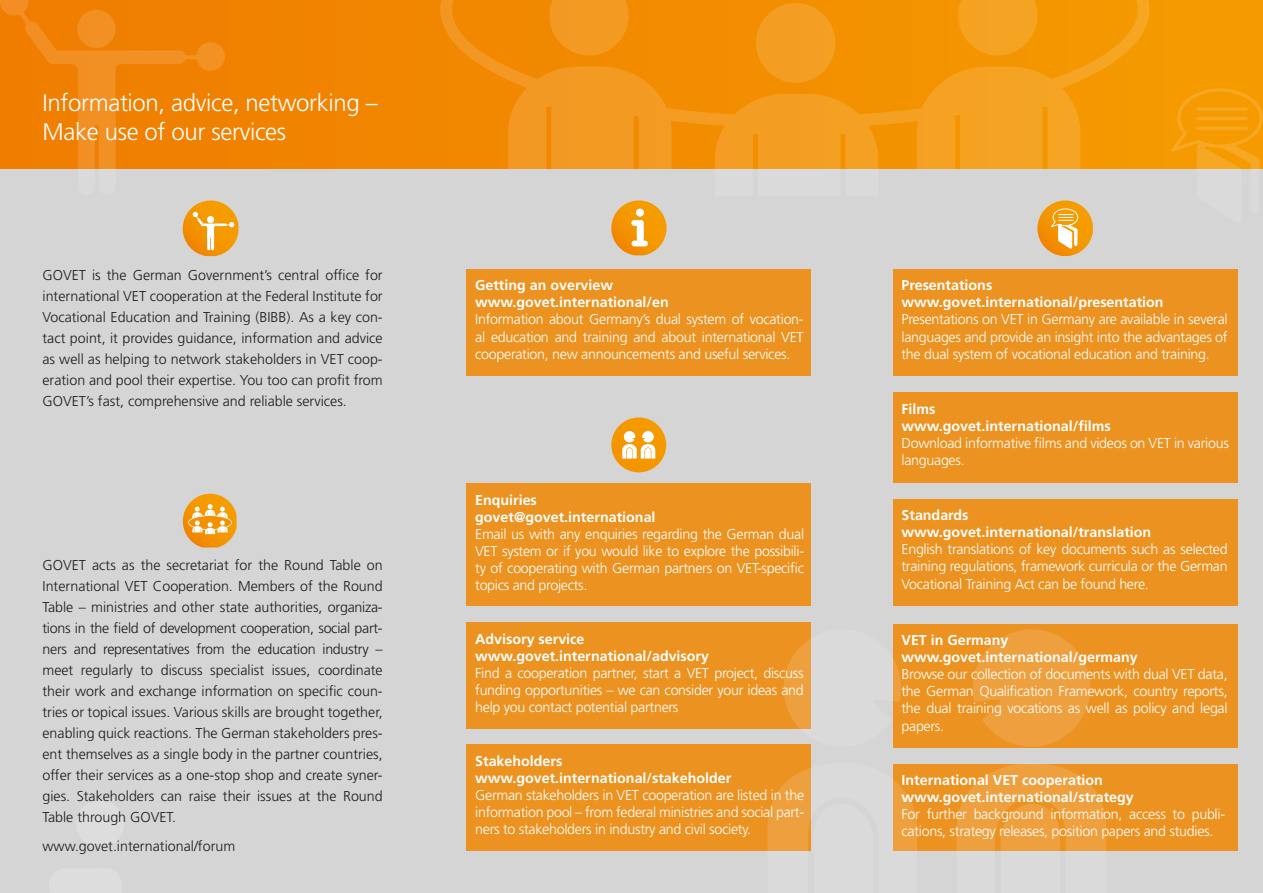
<style>
.page{position:relative;width:1263px;height:893px;background:#fff}
.page>*{position:absolute;margin:0;border:0;box-sizing:border-box;transform-origin:0 0}
.t1{font:300 24px/28.8px "Frutiger LT Std";letter-spacing:-.015em;color:#fff}
.t2{font:300 14.25px/17.1px "Frutiger LT Std";letter-spacing:-.02em;color:#fff;text-align:justify}
.t3{font:300 14.25px/21px "Frutiger LT Std";color:#1c1c1a;text-align:justify}
.t4{font:700 14.25px "Frutiger LT Std";color:#fff}
</style>
<div class="page">
<svg style="left:0;top:0;width:1263px;height:169px;background:#f18800"></svg>
<div style="left:0;top:169px;width:1263px;height:724px;background:#d6d5d5"></div>
<svg style="left:195px;top:40px;width:31px;height:33px"></svg>
<div style="left:185px;top:55px;width:16px;height:5px;background:#f29223"></div>
<svg style="left:78px;top:97px;width:17px;height:98px"></svg>
<svg style="left:99px;top:97px;width:17px;height:98px"></svg>
<svg style="left:0;top:0;width:186px;height:127px;background:#f08309"></svg>
<svg style="left:440px;top:0;width:709px;height:128px;background:#f29002"></svg>
<svg style="left:508px;top:66px;width:164px;height:103px;background:#f2971e"></svg>
<svg style="left:549px;top:0;width:80px;height:56px;background:#f2971c"></svg>
<svg style="left:917px;top:66px;width:163px;height:103px;background:#f4a01e"></svg>
<svg style="left:958px;top:0;width:79px;height:56px;background:#f4a01d"></svg>
<svg style="left:715px;top:94px;width:163px;height:75px;background:#f39b1d"></svg>
<div style="left:756px;top:3px;width:79px;height:80px;background:#f39e23;border-radius:50%"></div>
<div style="left:76px;top:800px;width:48px;height:48px;background:#dedddd;border-radius:50%"></div>
<div style="left:893px;top:624px;width:344px;height:124px;background:#ec9220"></div>
<div style="left:893px;top:764px;width:344px;height:86px;background:#ec9220"></div>
<div style="left:893px;top:499px;width:344px;height:106px;background:#ec9220"></div>
<div style="left:611px;top:417px;width:55px;height:55px;background:#f49800;border-radius:27px"></div>
<svg style="left:622px;top:431px;width:33px;height:28px"></svg>
<div style="left:467px;top:744px;width:344px;height:107px;background:#ec9220"></div>
<div style="left:467px;top:622px;width:344px;height:107px;background:#ec9220"></div>
<div style="left:467px;top:483px;width:344px;height:123px;background:#ec9220"></div>
<div style="left:893px;top:392px;width:344px;height:91px;background:#ec9220"></div>
<div style="left:893px;top:269px;width:344px;height:107px;background:#ec9220"></div>
<div style="left:467px;top:269px;width:344px;height:107px;background:#ec9220"></div>
<svg style="left:1037px;top:200px;width:56px;height:56px"></svg>
<svg style="left:183px;top:494px;width:54px;height:54px"></svg>
<svg style="left:183px;top:200px;width:55px;height:56px"></svg>
<svg style="left:611px;top:200px;width:55px;height:55px"></svg>
<div style="left:636px;top:209px;width:8px;height:8px;background:#fff;border-radius:50%"></div>
<div style="left:632px;top:241px;width:16px;height:5px;background:#fff;border-radius:3px"></div>
<div style="left:631px;top:220px;width:13px;height:6px;background:#fff;border-radius:3px"></div>
<div style="left:637px;top:220px;width:7px;height:19px;background:#fff;border-radius:3px"></div>
<div style="left:637px;top:225px;width:7px;height:19px;background:#fff;border-radius:3px"></div>
<svg style="left:1169px;top:87px;width:94px;height:82px;background:#f59e0a"></svg>
<svg style="left:957px;top:764px;width:149px;height:87px"></svg>
<svg style="left:973px;top:629px;width:117px;height:118px"></svg>
<svg style="left:767px;top:768px;width:150px;height:83px"></svg>
<svg style="left:784px;top:639px;width:117px;height:90px"></svg>
<p class="t1" style="left:43px;top:89px;width:337px">Information, advice, networking –<br>Make use of our services</p>
<p class="t3" style="left:43px;top:265px;width:342px">GOVET is the German Government’s central office for international VET cooperation at the Federal Institute for Vocational Education and Training (BIBB). As a key con&shy;tact point, it provides guidance, information and advice as well as helping to network stakeholders in VET coop&shy;eration and pool their expertise. You too can profit from GOVET’s fast, comprehensive and reliable services.</p>
<p class="t3" style="left:43px;top:555px;width:342px">GOVET acts as the secretariat for the Round Table on International VET Cooperation. Members of the Round Table – ministries and other state authorities, organiza&shy;tions in the field of development cooperation, social part&shy;ners and representatives from the education industry – meet regularly to discuss specialist issues, coordinate their work and exchange information on specific coun&shy;tries or topical issues. Various skills are brought together, enabling quick reactions. The German stakeholders pres&shy;ent themselves as a single body in the partner countries, offer their services as a one-stop shop and create syner&shy;gies. Stakeholders can raise their issues at the Round Table through GOVET.</p>
<p class="t3" style="left:43px;top:836px;width:194px">www.govet.international/forum</p>
<p class="t4" style="left:475px;top:277px;width:139px">Getting an overview</p>
<p class="t4" style="left:475px;top:294px;width:195px">www.govet.international/en</p>
<p class="t2" style="left:475px;top:311px;width:330px">Information about Germany’s dual system of vocation&shy;al education and training and about international VET cooperation, new announcements and useful services.</p>
<p class="t4" style="left:475px;top:491px;width:63px">Enquiries</p>
<p class="t4" style="left:475px;top:508px;width:182px">govet@govet.international</p>
<p class="t2" style="left:475px;top:526px;width:330px">Email us with any enquiries regarding the German dual VET system or if you would like to explore the possibili&shy;ty of cooperating with German partners on VET-specific topics and projects.</p>
<p class="t4" style="left:475px;top:630px;width:111px">Advisory service</p>
<p class="t4" style="left:475px;top:647px;width:235px">www.govet.international/advisory</p>
<p class="t2" style="left:475px;top:665px;width:330px">Find a cooperation partner, start a VET project, discuss funding opportunities – we can consider your ideas and help you contact potential partners</p>
<p class="t4" style="left:475px;top:752px;width:89px">Stakeholders</p>
<p class="t4" style="left:475px;top:769px;width:258px">www.govet.international/stakeholder</p>
<p class="t2" style="left:475px;top:786px;width:330px">German stakeholders in VET cooperation are listed in the information pool – from federal ministries and social part&shy;ners to stakeholders in industry and civil society.</p>
<p class="t4" style="left:901px;top:277px;width:92px">Presentations</p>
<p class="t4" style="left:901px;top:294px;width:264px">www.govet.international/presentation</p>
<p class="t2" style="left:901px;top:311px;width:328px">Presentations on VET in Germany are available in several languages and provide an insight into the advantages of the dual system of vocational education and training.</p>
<p class="t4" style="left:901px;top:400px;width:36px">Films</p>
<p class="t4" style="left:901px;top:417px;width:211px">www.govet.international/films</p>
<p class="t2" style="left:901px;top:434px;width:329px">Download informative films and videos on VET in various languages.</p>
<p class="t4" style="left:901px;top:507px;width:69px">Standards</p>
<p class="t4" style="left:901px;top:524px;width:251px">www.govet.international/translation</p>
<p class="t2" style="left:901px;top:541px;width:328px">English translations of key documents such as selected training regulations, framework curricula or the German Vocational Training Act can be found here.</p>
<p class="t4" style="left:901px;top:632px;width:108px">VET in Germany</p>
<p class="t4" style="left:901px;top:649px;width:238px">www.govet.international/germany</p>
<p class="t2" style="left:901px;top:666px;width:328px">Browse our collection of documents with dual VET data, the German Qualification Framework, country reports, the dual training vocations as well as policy and legal papers.</p>
<p class="t4" style="left:901px;top:772px;width:203px">International VET cooperation</p>
<p class="t4" style="left:901px;top:789px;width:234px">www.govet.international/strategy</p>
<p class="t2" style="left:901px;top:806px;width:325px">For further background information, access to publi&shy;cations, strategy releases, position papers and studies.</p>
</div>
